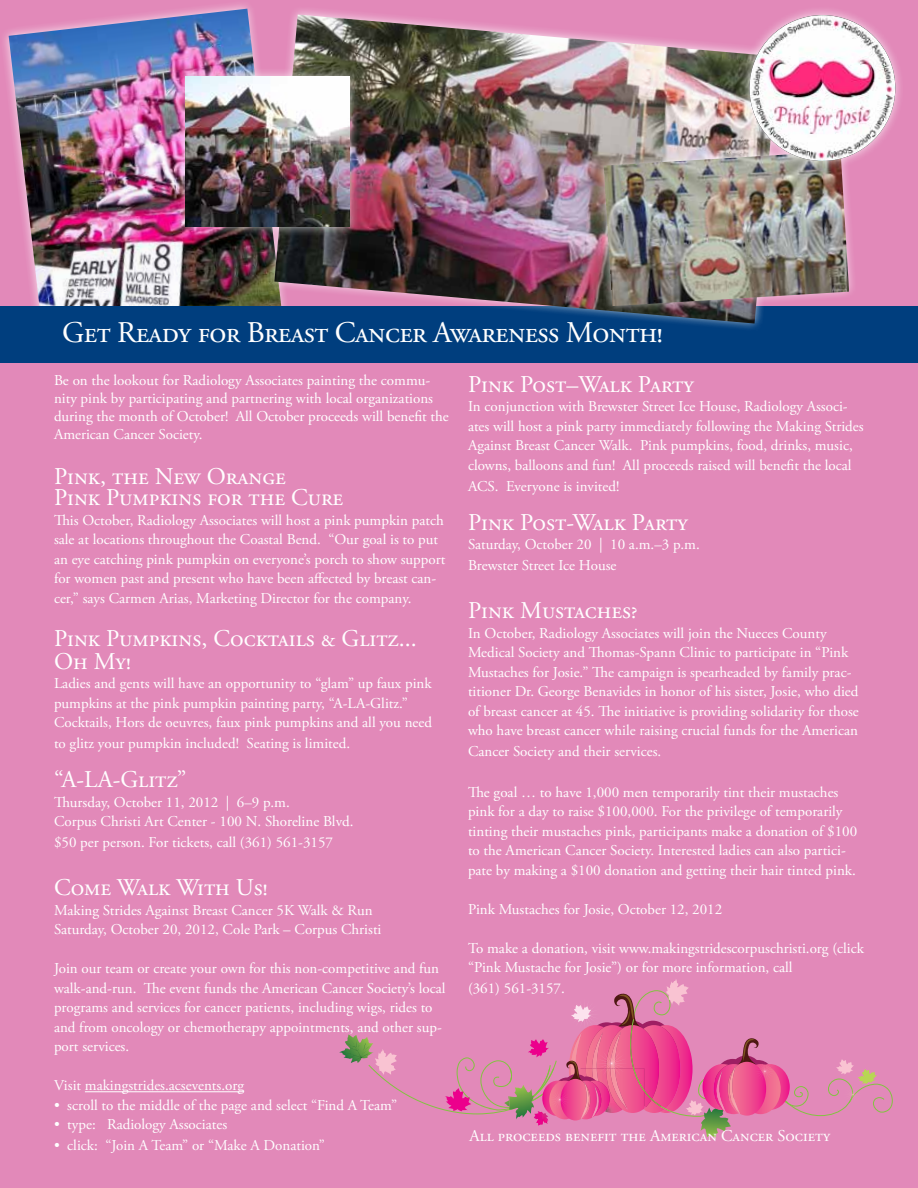
<style>
.page{position:relative;width:918px;height:1188px;background:#e289b9}
.page>*{position:absolute;margin:0;border:0;box-sizing:border-box;transform-origin:0 0}
.t1{font:30px "Adobe Garamond Pro";letter-spacing:-.02em;color:#fff}
.t2{font:24px/21px "Adobe Garamond Pro";color:#fff}
.t3{font:16.5px "Adobe Garamond Pro";color:#fff}
.t4{font:15px/19.5px "Adobe Garamond Pro";color:#fff}
.t5{font:15px/19.5px "Adobe Garamond Pro";letter-spacing:-.035em;color:#fff}
</style>
<div class="page">
<img style="left:9px;top:9px;width:255px;height:297px">
<div style="left:0;top:306px;width:918px;height:57px;background:#003e7e"></div>
<svg style="left:339px;top:979px;width:554px;height:159px"></svg>
<hr style="left:85px;top:1091px;width:159px;height:1px;background:#fff">
<svg style="left:264px;top:10px;width:495px;height:319px"></svg>
<img style="left:274px;top:15px;width:488px;height:309px">
<div style="left:176px;top:67px;width:183px;height:169px;background:#fff;opacity:.75"></div>
<img style="left:186px;top:77px;width:163px;height:150px">
<img style="left:593px;top:141px;width:260px;height:175px">
<img style="left:604px;top:151px;width:245px;height:155px">
<div style="left:740px;top:5px;width:165px;height:166px;background:#fff;opacity:.75"></div>
<img style="left:750px;top:15px;width:145px;height:146px;border-radius:73px">
<h1 class="t1" style="left:62px;top:314px;width:602px">Get Ready for Breast Cancer Awareness Month!</h1>
<p class="t4" style="left:54px;top:372px;width:396px;line-height:18px">Be on the lookout for Radiology Associates painting the commu&shy;nity pink by participating and partnering with local organizations during the month of October! All October proceeds will benefit the American Cancer Society.</p>
<h2 class="t2" style="left:54px;top:467px;width:291px">Pink, the New Orange<br>Pink Pumpkins for the Cure</h2>
<p class="t4" style="left:54px;top:511px;width:393px">This October, Radiology Associates will host a pink pumpkin patch sale at locations throughout the Coastal Bend. “Our goal is to put an eye catching pink pumpkin on everyone’s porch to show support for women past and present who have been affected by breast can&shy;cer,” says Carmen Arias, Marketing Director for the company.</p>
<h2 class="t2" style="left:54px;top:628px;width:364px;line-height:22.5px">Pink Pumpkins, Cocktails &amp; Glitz...<br>Oh My!</h2>
<p class="t4" style="left:54px;top:674px;width:380px">Ladies and gents will have an opportunity to “glam” up faux pink pumpkins at the pink pumpkin painting party, “A-LA-Glitz.”<br>Cocktails, Hors de oeuvres, faux pink pumpkins and all you need</p>
<p class="t4" style="left:54px;top:734px;width:298px">to glitz your pumpkin included! Seating is limited.</p>
<h2 class="t2" style="left:54px;top:770px;width:134px">“A-LA-Glitz”</h2>
<p class="t4" style="left:54px;top:793px;width:301px">Thursday, October 11, 2012 | 6–9 p.m.<br>Corpus Christi Art Center - 100 N. Shoreline Blvd.</p>
<p class="t4" style="left:54px;top:833px;width:281px">$50 per person. For tickets, call (361) 561-3157</p>
<h2 class="t2" style="left:54px;top:878px;width:215px">Come Walk With Us!</h2>
<p class="t4" style="left:54px;top:901px;width:329px">Making Strides Against Breast Cancer 5K Walk &amp; Run<br>Saturday, October 20, 2012, Cole Park – Corpus Christi</p>
<p class="t4" style="left:54px;top:959px;width:393px">Join our team or create your own for this non-competitive and fun walk-and-run. The event funds the American Cancer Society’s local programs and services for cancer patients, including wigs, rides to and from oncology or chemotherapy appointments, and other sup&shy;port services.</p>
<p class="t4" style="left:54px;top:1076px;width:192px">Visit makingstrides.acsevents.org</p>
<p class="t4" style="left:54px;top:1096px;width:345px">• scroll to the middle of the page and select “Find A Team”</p>
<p class="t4" style="left:54px;top:1115px;width:175px">• type: Radiology Associates</p>
<p class="t4" style="left:54px;top:1136px;width:273px">• click: “Join A Team” or “Make A Donation”</p>
<h2 class="t2" style="left:468px;top:375px;width:228px">Pink Post–Walk Party</h2>
<p class="t4" style="left:468px;top:397px;width:397px">In conjunction with Brewster Street Ice House, Radiology Associ&shy;ates will host a pink party immediately following the Making Strides Against Breast Cancer Walk. Pink pumpkins, food, drinks, music, clowns, balloons and fun! All proceeds raised will benefit the local</p>
<p class="t4" style="left:468px;top:477px;width:153px">ACS. Everyone is invited!</p>
<h2 class="t2" style="left:468px;top:513px;width:222px">Pink Post-Walk Party</h2>
<p class="t4" style="left:468px;top:535px;width:233px;line-height:21px">Saturday, October 20 | 10 a.m.–3 p.m.<br>Brewster Street Ice House</p>
<h2 class="t2" style="left:468px;top:601px;width:171px">Pink Mustaches?</h2>
<p class="t4" style="left:468px;top:624px;width:392px">In October, Radiology Associates will join the Nueces County Medical Society and Thomas-Spann Clinic to participate in “Pink Mustaches for Josie.” The campaign is spearheaded by family prac&shy;titioner Dr. George Benavides in honor of his sister, Josie, who died of breast cancer at 45. The initiative is providing solidarity for those who have breast cancer while raising crucial funds for the American</p>
<p class="t4" style="left:468px;top:742px;width:195px">Cancer Society and their services.</p>
<p class="t4" style="left:468px;top:783px;width:391px">The goal … to have 1,000 men temporarily tint their mustaches pink for a day to raise $100,000. For the privilege of temporarily tinting their mustaches pink, participants make a donation of $100 to the American Cancer Society. Interested ladies can also partici&shy;pate by making a $100 donation and getting their hair tinted pink.</p>
<p class="t4" style="left:468px;top:900px;width:256px">Pink Mustaches for Josie, October 12, 2012</p>
<p class="t5" style="left:468px;top:939px;width:397px">To make a donation, visit www.makingstridescorpuschristi.org (click “Pink Mustache for Josie”) or for more information, call</p>
<p class="t4" style="left:468px;top:979px;width:98px">(361) 561-3157.</p>
<p class="t3" style="left:470px;top:1126px;width:362px">All proceeds benefit the American Cancer Society</p>
</div>
